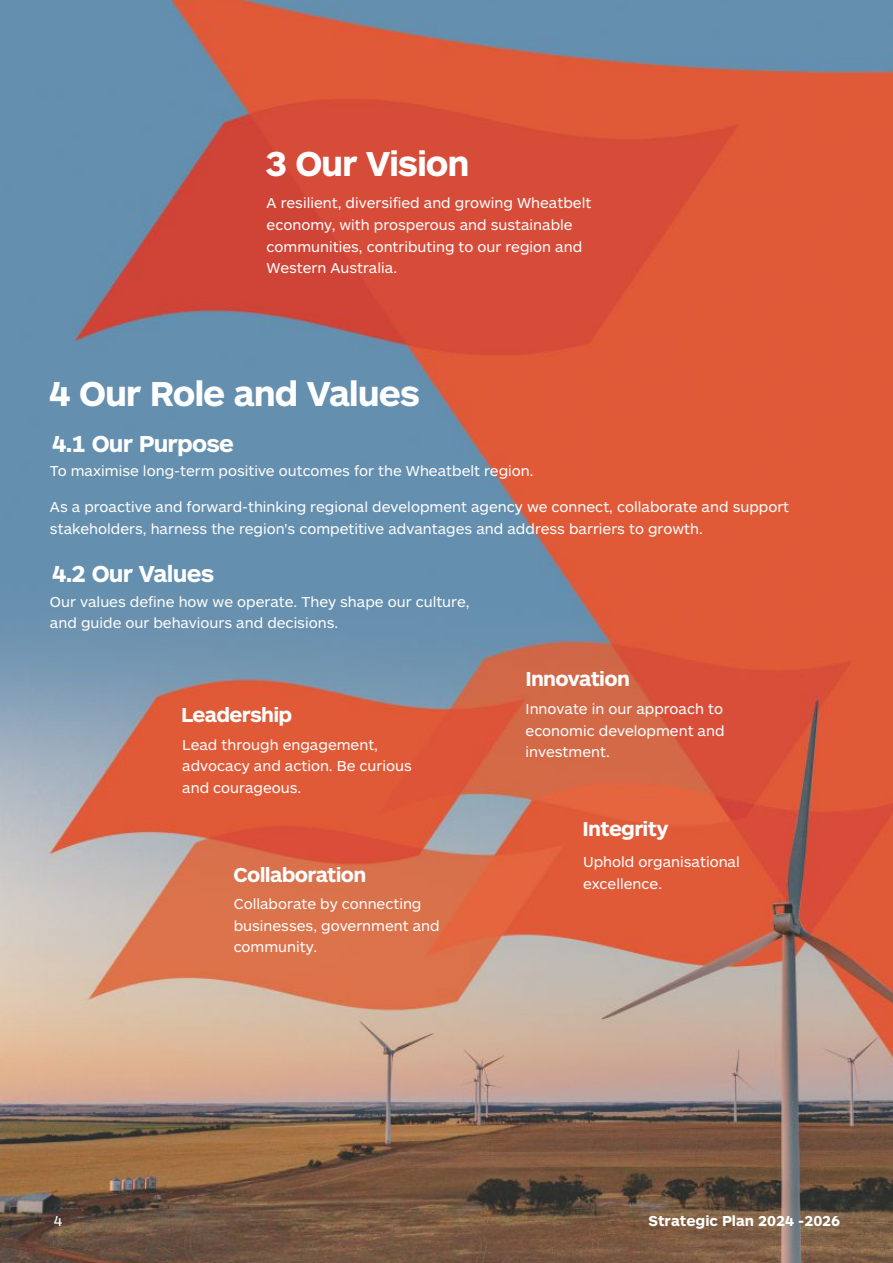
<style>
.page{position:relative;width:893px;height:1263px;background:#fff}
.page>*{position:absolute;margin:0;border:0;box-sizing:border-box;transform-origin:0 0}
.t1{font:700 36px "ARS Maquette Pro";letter-spacing:-.035em;color:#fefefe}
.t2{font:700 24px "ARS Maquette Pro";letter-spacing:-.035em;color:#fefefe}
.t3{font:700 21px "ARS Maquette Pro";letter-spacing:-.035em;color:#fefefe}
.t4{font:15px/21.6px "ARS Maquette Pro";color:#fefefe}
.t5{font:700 15px "ARS Maquette Pro";color:#fefefe}
</style>
<div class="page">
<img style="left:0;top:0;width:893px;height:1263px">
<h1 class="t1" style="left:265px;top:148px;width:206px">3 Our Vision</h1>
<p class="t4" style="left:267px;top:193px;width:326px">A resilient, diversified and growing Wheatbelt economy, with prosperous and sustainable communities, contributing to our region and Western Australia.</p>
<h1 class="t1" style="left:49px;top:377px;width:372px">4 Our Role and Values</h1>
<h2 class="t2" style="left:52px;top:432px;width:183px">4.1 Our Purpose</h2>
<p class="t4" style="left:50px;top:461px;width:485px">To maximise long-term positive outcomes for the Wheatbelt region.</p>
<p class="t4" style="left:50px;top:497px;width:741px">As a proactive and forward-thinking regional development agency we connect, collaborate and support stakeholders, harness the region's competitive advantages and address barriers to growth.</p>
<h2 class="t2" style="left:52px;top:562px;width:164px">4.2 Our Values</h2>
<p class="t4" style="left:50px;top:591px;width:421px">Our values define how we operate. They shape our culture, and guide our behaviours and decisions.</p>
<h3 class="t3" style="left:181px;top:705px;width:113px">Leadership</h3>
<p class="t4" style="left:182px;top:734px;width:231px">Lead through engagement, advocacy and action. Be curious and courageous.</p>
<h3 class="t3" style="left:233px;top:865px;width:134px">Collaboration</h3>
<p class="t4" style="left:234px;top:894px;width:208px">Collaborate by connecting businesses, government and community.</p>
<h3 class="t3" style="left:525px;top:670px;width:106px">Innovation</h3>
<p class="t4" style="left:526px;top:699px;width:201px;text-align:justify">Innovate in our approach to economic development and investment.</p>
<h3 class="t3" style="left:583px;top:819px;width:87px">Integrity</h3>
<p class="t4" style="left:583px;top:852px;width:158px">Uphold organisational excellence.</p>
<p class="t4" style="left:54px;top:1210px;width:10px">4</p>
<p class="t5" style="left:648px;top:1214px;width:193px">Strategic Plan 2024 -2026</p>
</div>
